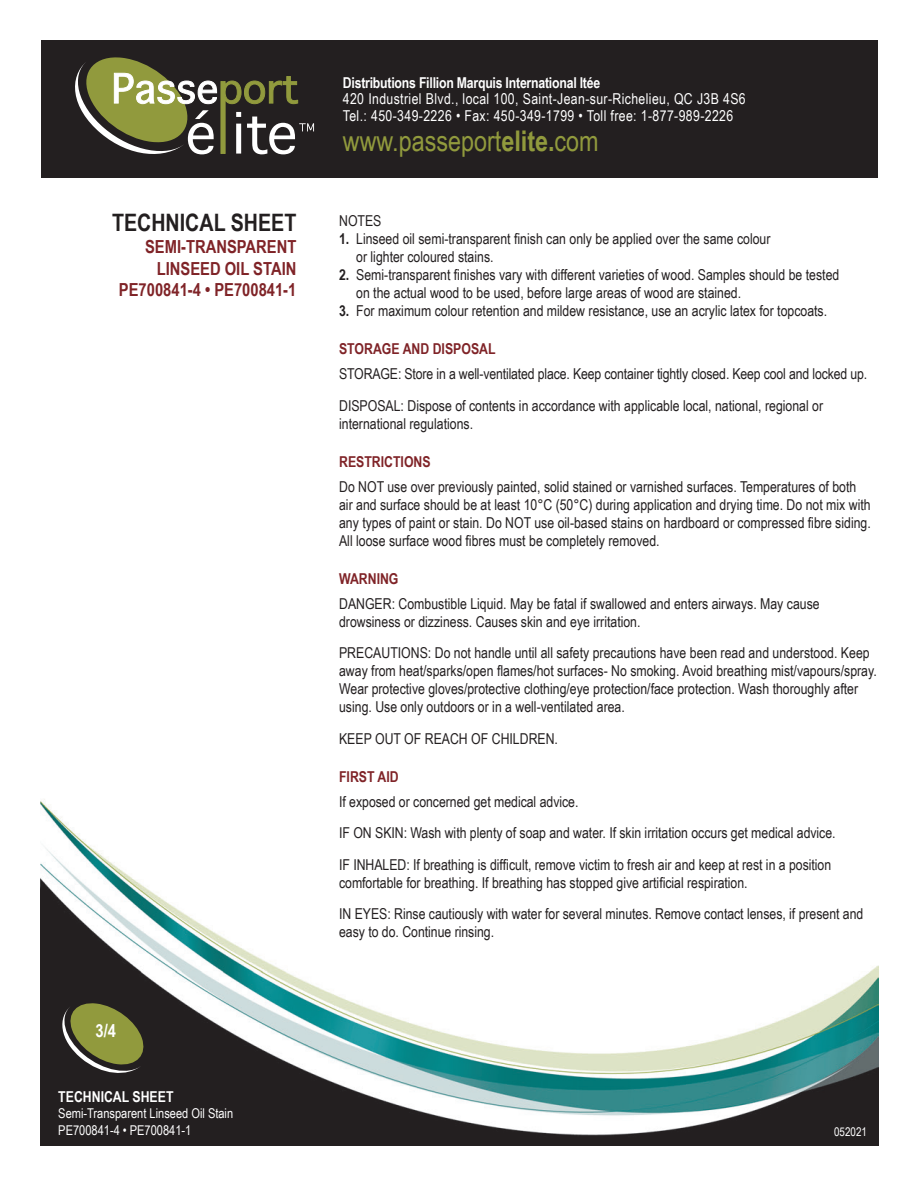
<style>
.page{position:relative;width:918px;height:1188px;background:#fff}
.page>*{position:absolute;margin:0;border:0;box-sizing:border-box;transform-origin:0 0}
.t1{font:28.5px "Arial Narrow";color:#919a3d}
.t2{font:700 24px "Arial Narrow";color:#231f20}
.t3{font:700 18px/21.6px "Arial Narrow";color:#7f2327;text-align:right}
.t4{font:700 18px "Arial Narrow";color:#fff}
.Titres{font:15px/18px "Arial Narrow";color:#231f20}
.t5{font:15px "Arial Narrow";letter-spacing:.025em;color:#fff}
.t6{font:700 15px "Arial Narrow";letter-spacing:-.015em;color:#fff}
.Titres-2{font:700 15px "Arial Narrow";color:#7f2327}
.t7{font:13.5px "Arial Narrow";color:#fff}
.t8{font:12px "Arial Narrow";color:#fff}
.s1{font-weight:700}
</style>
<div class="page">
<img style="left:40px;top:799px;width:838px;height:347px">
<svg style="left:57px;top:1001px;width:91px;height:76px;background:#606238"></svg>
<div style="left:41px;top:41px;width:837px;height:137px;background:#231f20"></div>
<svg style="left:75px;top:57px;width:239px;height:98px"></svg>
<p class="t2" style="left:112px;top:205px;width:186px">TECHNICAL SHEET</p>
<p class="t3" style="left:145px;top:235px;width:153px">SEMI-TRANSPARENT<br>LINSEED OIL STAIN</p>
<p class="t3" style="left:119px;top:278px;width:179px">PE700841-4 • PE700841-1</p>
<p class="t4" style="left:95px;top:1017px;width:22px">3/4</p>
<p class="t6" style="left:343px;top:71px;width:259px">Distributions Fillion Marquis International ltée</p>
<p class="t5" style="left:343px;top:88px;width:404px">420 Industriel Blvd., local 100, Saint-Jean-sur-Richelieu, QC J3B 4S6</p>
<p class="t5" style="left:343px;top:105px;width:392px">Tel.: 450-349-2226 • Fax: 450-349-1799 • Toll free: 1-877-989-2226</p>
<p class="t1" style="left:343px;top:120px;width:257px">www.passeport<span class="s1">elite.</span>com</p>
<p class="Titres" style="left:339px;top:211px;width:44px">NOTES</p>
<p class="Titres" style="left:356px;top:229px;width:416px;text-indent:-17px"><span class="s1">1.</span> Linseed oil semi-transparent finish can only be applied over the same colour or lighter coloured stains.</p>
<p class="Titres" style="left:356px;top:265px;width:485px;text-indent:-17px"><span class="s1">2.</span> Semi-transparent finishes vary with different varieties of wood. Samples should be tested on the actual wood to be used, before large areas of wood are stained.</p>
<p class="Titres" style="left:339px;top:301px;width:490px"><span class="s1">3.</span> For maximum colour retention and mildew resistance, use an acrylic latex for topcoats.</p>
<p class="Titres-2" style="left:339px;top:338px;width:158px">STORAGE AND DISPOSAL</p>
<p class="Titres" style="left:339px;top:364px;width:530px">STORAGE: Store in a well-ventilated place. Keep container tightly closed. Keep cool and locked up.</p>
<p class="Titres" style="left:339px;top:396px;width:486px">DISPOSAL: Dispose of contents in accordance with applicable local, national, regional or international regulations.</p>
<p class="Titres-2" style="left:339px;top:450px;width:93px">RESTRICTIONS</p>
<p class="Titres" style="left:339px;top:477px;width:533px">Do NOT use over previously painted, solid stained or varnished surfaces. Temperatures of both air and surface should be at least 10°C (50°C) during application and drying time. Do not mix with any types of paint or stain. Do NOT use oil-based stains on hardboard or compressed fibre siding.<br>All loose surface wood fibres must be completely removed.</p>
<p class="Titres-2" style="left:339px;top:567px;width:61px">WARNING</p>
<p class="Titres" style="left:339px;top:594px;width:482px">DANGER: Combustible Liquid. May be fatal if swallowed and enters airways. May cause drowsiness or dizziness. Causes skin and eye irritation.</p>
<p class="Titres" style="left:339px;top:643px;width:539px">PRECAUTIONS: Do not handle until all safety precautions have been read and understood. Keep away from heat/sparks/open flames/hot surfaces- No smoking. Avoid breathing mist/vapours/spray.<br>Wear protective gloves/protective clothing/eye protection/face protection. Wash thoroughly after using. Use only outdoors or in a well-ventilated area.</p>
<p class="Titres" style="left:339px;top:729px;width:220px">KEEP OUT OF REACH OF CHILDREN.</p>
<p class="Titres-2" style="left:339px;top:765px;width:61px">FIRST AID</p>
<p class="Titres" style="left:339px;top:792px;width:241px">If exposed or concerned get medical advice.</p>
<p class="Titres" style="left:339px;top:823px;width:498px">IF ON SKIN: Wash with plenty of soap and water. If skin irritation occurs get medical advice.</p>
<p class="Titres" style="left:339px;top:855px;width:494px">IF INHALED: If breathing is difficult, remove victim to fresh air and keep at rest in a position comfortable for breathing. If breathing has stopped give artificial respiration.</p>
<p class="Titres" style="left:339px;top:904px;width:526px">IN EYES: Rinse cautiously with water for several minutes. Remove contact lenses, if present and easy to do. Continue rinsing.</p>
<p class="t6" style="left:58px;top:1086px;width:117px">TECHNICAL SHEET</p>
<p class="t7" style="left:58px;top:1104px;width:176px">Semi-Transparent Linseed Oil Stain</p>
<p class="t7" style="left:58px;top:1120px;width:135px">PE700841-4 • PE700841-1</p>
<p class="t8" style="left:834px;top:1123px;width:34px">052021</p>
</div>
